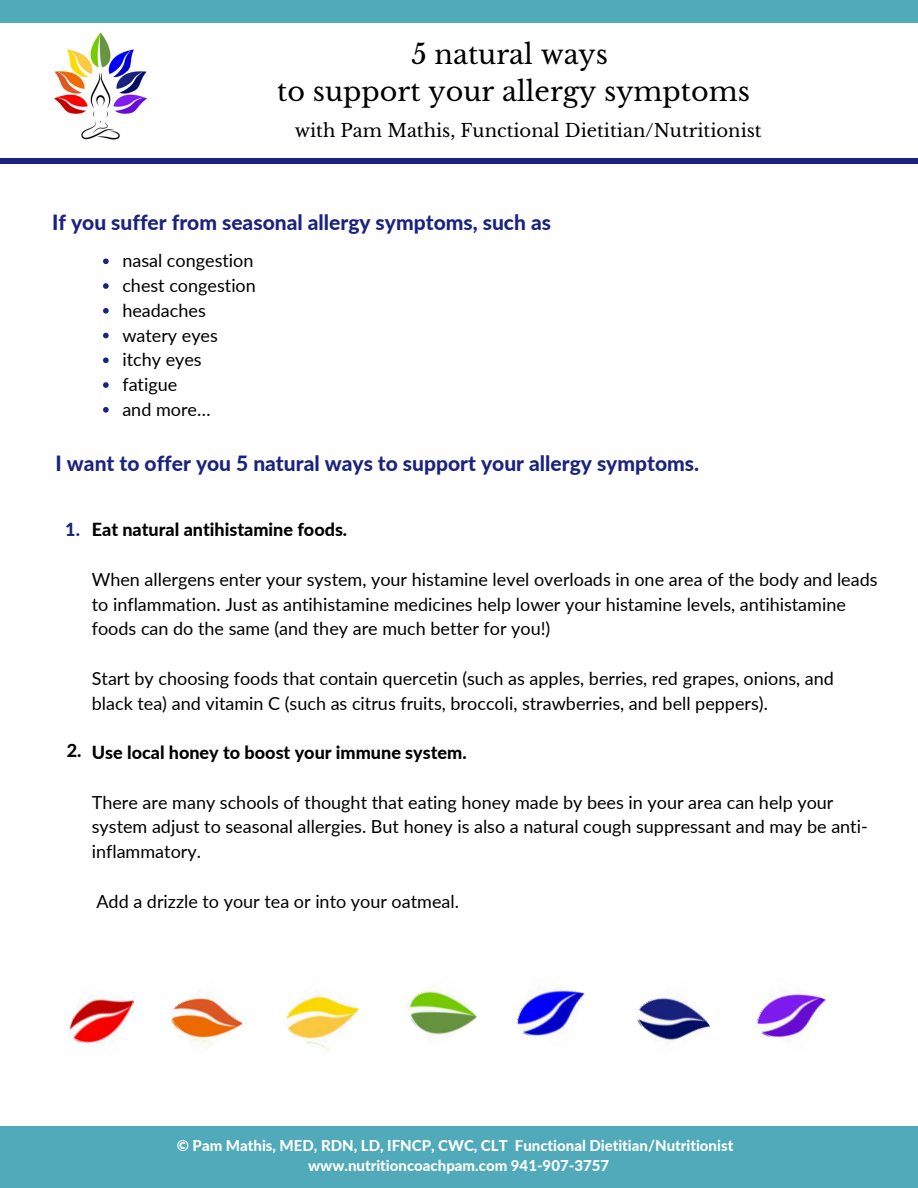
<style>
.page{position:relative;width:918px;height:1188px;background:#fff}
.page>*{position:absolute;margin:0;border:0;box-sizing:border-box;transform-origin:0 0}
.t1{font:27px/37.2px "Libre Baskerville";color:#000;text-align:center}
.t2{font:800 21px "Lato";color:#1a237e}
.t3{font:18px/24.8px "Lato";color:#000}
.t4{font:800 18px "Lato";color:#000}
.t5{font:18px "Libre Baskerville";color:#000}
.t6{font:800 18px "Lato";color:#1a237e}
.t7{font:800 15px "Lato";color:#fff}
</style>
<div class="page">
<div style="left:0;top:0;width:918px;height:23px;background:#50aaba"></div>
<img style="left:54px;top:32px;width:93px;height:108px">
<div style="left:0;top:1127px;width:918px;height:61px;background:#50aaba"></div>
<hr style="left:0;top:159px;width:918px;height:4px;background:#1a237e">
<img style="left:69px;top:995px;width:66px;height:49px">
<img style="left:170px;top:994px;width:73px;height:55px">
<img style="left:284px;top:991px;width:75px;height:60px">
<img style="left:406px;top:989px;width:71px;height:49px">
<img style="left:516px;top:985px;width:69px;height:53px">
<img style="left:635px;top:995px;width:75px;height:46px">
<img style="left:755px;top:990px;width:72px;height:52px">
<svg style="left:103px;top:258px;width:6px;height:6px"></svg>
<svg style="left:103px;top:283px;width:6px;height:6px"></svg>
<svg style="left:103px;top:308px;width:6px;height:6px"></svg>
<svg style="left:103px;top:333px;width:6px;height:5px"></svg>
<svg style="left:103px;top:357px;width:6px;height:6px"></svg>
<svg style="left:103px;top:382px;width:6px;height:6px"></svg>
<svg style="left:103px;top:407px;width:6px;height:6px"></svg>
<h1 class="t1" style="left:277px;top:36px;width:474px">5 natural ways<br>to support your allergy symptoms</h1>
<p class="t5" style="left:295px;top:119px;width:469px">with Pam Mathis, Functional Dietitian/Nutritionist</p>
<p class="t2" style="left:52px;top:209px;width:500px">If you suffer from seasonal allergy symptoms, such as</p>
<p class="t3" style="left:122px;top:248px;width:133px">nasal congestion</p>
<p class="t3" style="left:122px;top:273px;width:135px">chest congestion</p>
<p class="t3" style="left:122px;top:298px;width:85px">headaches</p>
<p class="t3" style="left:122px;top:322px;width:97px">watery eyes</p>
<p class="t3" style="left:122px;top:347px;width:81px">itchy eyes</p>
<p class="t3" style="left:122px;top:372px;width:56px">fatigue</p>
<p class="t3" style="left:122px;top:397px;width:90px">and more…</p>
<p class="t2" style="left:56px;top:450px;width:645px">I want to offer you 5 natural ways to support your allergy symptoms.</p>
<h3 class="t6" style="left:65px;top:519px;width:16px">1.</h3>
<p class="t4" style="left:67px;top:740px;width:16px">2.</p>
<h3 class="t4" style="left:92px;top:519px;width:257px">Eat natural antihistamine foods.</h3>
<h4 class="t3" style="left:92px;top:567px;width:787px">When allergens enter your system, your histamine level overloads in one area of the body and leads to inflammation. Just as antihistamine medicines help lower your histamine levels, antihistamine foods can do the same (and they are much better for you!)</h4>
<h4 class="t3" style="left:92px;top:666px;width:744px">Start by choosing foods that contain quercetin (such as apples, berries, red grapes, onions, and black tea) and vitamin C (such as citrus fruits, broccoli, strawberries, and bell peppers).</h4>
<h3 class="t4" style="left:92px;top:741px;width:376px">Use local honey to boost your immune system.</h3>
<h4 class="t3" style="left:92px;top:789px;width:777px">There are many schools of thought that eating honey made by bees in your area can help your system adjust to seasonal allergies. But honey is also a natural cough suppressant and may be anti&shy;inflammatory.</h4>
<h4 class="t3" style="left:96px;top:888px;width:364px">Add a drizzle to your tea or into your oatmeal.</h4>
<h4 class="t7" style="left:177px;top:1136px;width:558px">© Pam Mathis, MED, RDN, LD, IFNCP, CWC, CLT Functional Dietitian/Nutritionist</h4>
<h2 class="t7" style="left:308px;top:1157px;width:303px">www.nutritioncoachpam.com 941-907-3757</h2>
</div>
